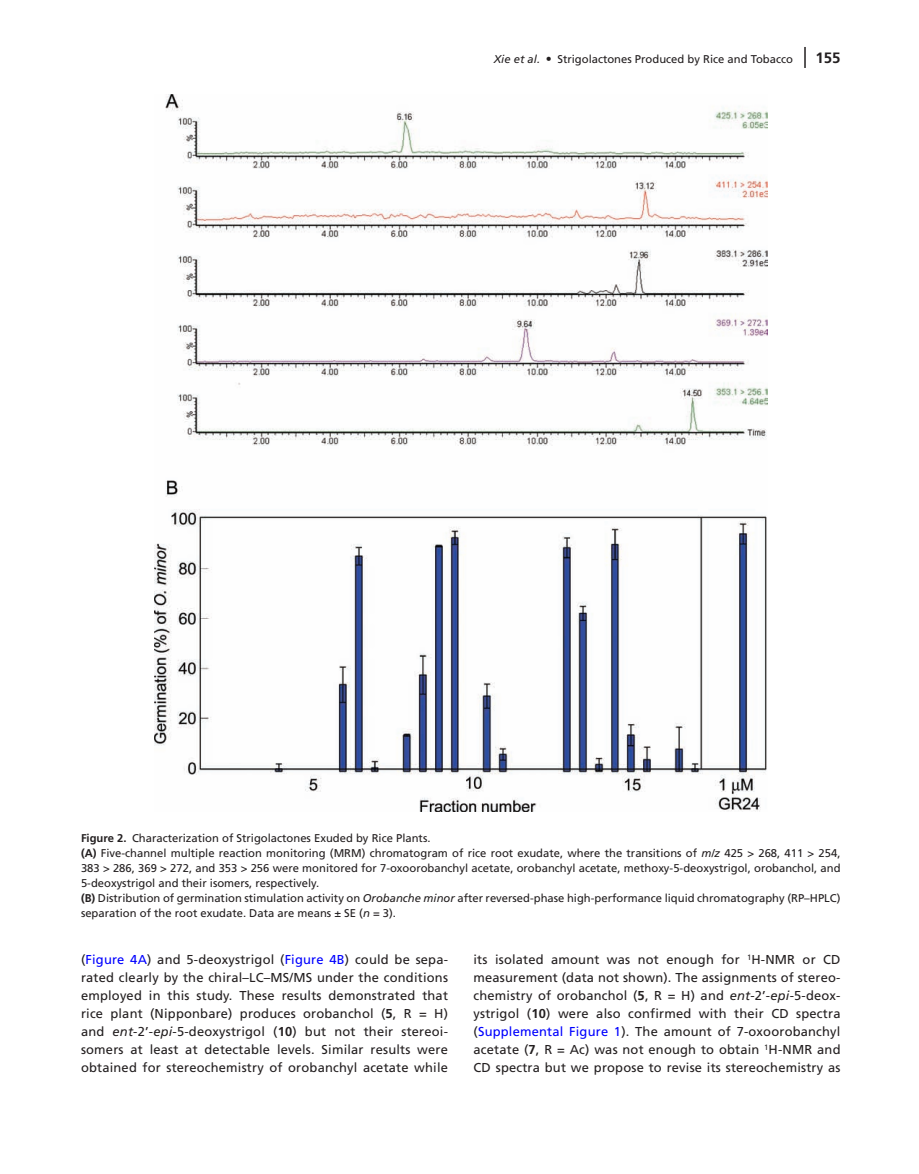
<style>
.page{position:relative;width:919px;height:1174px;background:#fff}
.page>*{position:absolute;margin:0;border:0;box-sizing:border-box;transform-origin:0 0}
.t1{font:700 15px "Frutiger LT Std";color:#231f20}
.t2{font:12.9px/18px "Frutiger LT Std";letter-spacing:.015em;color:#231f20;text-align:justify}
.t3{font:11.25px/15px "Frutiger LT Std";color:#231f20}
.s1{font-style:italic}
.s2{font-size:12px}
.s3{font-weight:700}
.s4{color:#00f}
</style>
<div class="page">
<svg style="left:804px;top:47px;width:1px;height:21px"></svg>
<img style="left:154px;top:95px;width:612px;height:717px">
<p class="t3" style="left:493px;top:52px;width:300px"><span class="s1">Xie et al.</span> <span class="s2">•</span> Strigolactones Produced by Rice and Tobacco</p>
<p class="t1" style="left:815px;top:49px;width:27px">155</p>
<p class="t3" style="left:81px;top:830px;width:761px"><span class="s3">Figure 2.</span> Characterization of Strigolactones Exuded by Rice Plants.<br><span class="s3">(A)</span> Five-channel multiple reaction monitoring (MRM) chromatogram of rice root exudate, where the transitions of <span class="s1">m/z</span> 425 &gt; 268, 411 &gt; 254, 383 &gt; 286, 369 &gt; 272, and 353 &gt; 256 were monitored for 7-oxoorobanchyl acetate, orobanchyl acetate, methoxy-5-deoxystrigol, orobanchol, and 5-deoxystrigol and their isomers, respectively.<br><span class="s3">(B)</span> Distribution of germination stimulation activity on <span class="s1">Orobanche minor</span> after reversed-phase high-performance liquid chromatography (RP–HPLC) separation of the root exudate. Data are means ± SE (<span class="s1">n</span> = 3).</p>
<p class="t2" style="left:81px;top:950px;width:368px">(<span class="s4">Figure 4A</span>) and 5-deoxystrigol (<span class="s4">Figure 4B</span>) could be sepa&shy;rated clearly by the chiral–LC–MS/MS under the conditions employed in this study. These results demonstrated that rice plant (Nipponbare) produces orobanchol (<span class="s3">5</span>, R = H) and <span class="s1">ent</span>-2’-<span class="s1">epi</span>-5-deoxystrigol (<span class="s3">10</span>) but not their stereoi&shy;somers at least at detectable levels. Similar results were obtained for stereochemistry of orobanchyl acetate while</p>
<p class="t2" style="left:473px;top:950px;width:368px">its isolated amount was not enough for <sup>1</sup>H-NMR or CD measurement (data not shown). The assignments of stereo&shy;chemistry of orobanchol (<span class="s3">5</span>, R = H) and <span class="s1">ent</span>-2’-<span class="s1">epi</span>-5-deox&shy;ystrigol (<span class="s3">10</span>) were also confirmed with their CD spectra (<span class="s4">Supplemental Figure 1</span>). The amount of 7-oxoorobanchyl acetate (<span class="s3">7</span>, R = Ac) was not enough to obtain <sup>1</sup>H-NMR and CD spectra but we propose to revise its stereochemistry as</p>
</div>
